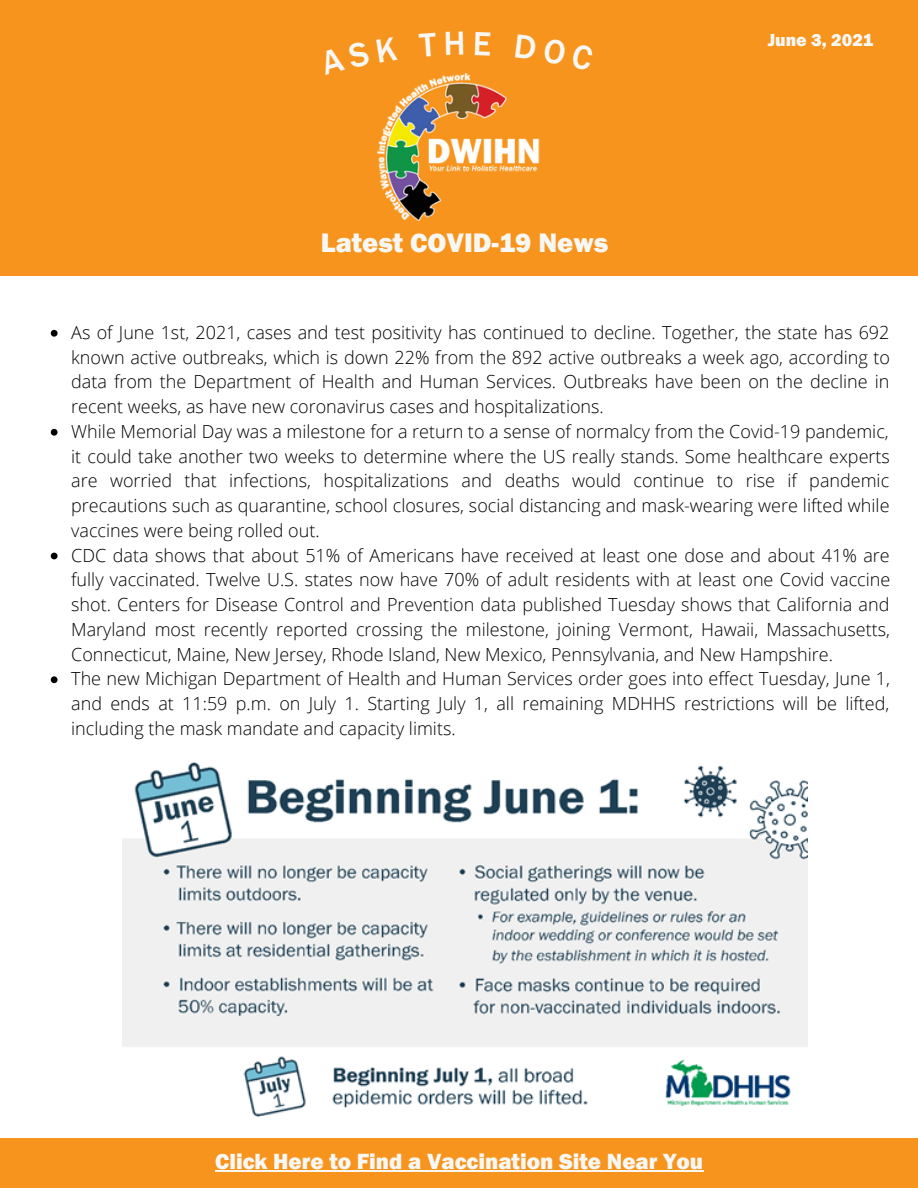
<style>
.page{position:relative;width:918px;height:1188px;background:#fff}
.page>*{position:absolute;margin:0;border:0;box-sizing:border-box;transform-origin:0 0}
.t1{font:800 27.6px "Franklin Gothic";color:#f7f7f3}
.t2{font:800 22.65px "Franklin Gothic";color:#f7f7f3}
.t3{font:300 18px/24.8px "Open Sans";color:#000;text-align:justify}
.t4{font:800 18px "Franklin Gothic";color:#f7f7f3}
</style>
<div class="page">
<div style="left:0;top:0;width:918px;height:276px;background:#f7941d"></div>
<img style="left:378px;top:74px;width:162px;height:146px">
<div style="left:0;top:1139px;width:918px;height:49px;background:#f7941d"></div>
<img style="left:123px;top:761px;width:685px;height:357px">
<hr style="left:215px;top:1171px;width:488px;height:1px;background:#f7f7f3">
<svg style="left:51px;top:330px;width:7px;height:7px"></svg>
<svg style="left:51px;top:429px;width:7px;height:7px"></svg>
<svg style="left:51px;top:553px;width:7px;height:6px"></svg>
<svg style="left:51px;top:676px;width:7px;height:7px"></svg>
<p class="t1" style="left:321px;top:227px;width:289px">Latest COVID-19 News</p>
<p class="t4" style="left:768px;top:30px;width:107px">June 3, 2021</p>
<p class="t3" style="left:71px;top:320px;width:820px">As of June 1st, 2021, cases and test positivity has continued to decline. Together, the state has 692 known active outbreaks, which is down 22% from the 892 active outbreaks a week ago, according to data from the Department of Health and Human Services. Outbreaks have been on the decline in recent weeks, as have new coronavirus cases and hospitalizations.</p>
<p class="t3" style="left:71px;top:419px;width:820px">While Memorial Day was a milestone for a return to a sense of normalcy from the Covid-19 pandemic, it could take another two weeks to determine where the US really stands. Some healthcare experts are worried that infections, hospitalizations and deaths would continue to rise if pandemic precautions such as quarantine, school closures, social distancing and mask-wearing were lifted while vaccines were being rolled out.</p>
<p class="t3" style="left:71px;top:542px;width:821px">CDC data shows that about 51% of Americans have received at least one dose and about 41% are fully vaccinated. Twelve U.S. states now have 70% of adult residents with at least one Covid vaccine shot. Centers for Disease Control and Prevention data published Tuesday shows that California and Maryland most recently reported crossing the milestone, joining Vermont, Hawaii, Massachusetts, Connecticut, Maine, New Jersey, Rhode Island, New Mexico, Pennsylvania, and New Hampshire.</p>
<p class="t3" style="left:71px;top:666px;width:820px">The new Michigan Department of Health and Human Services order goes into effect Tuesday, June 1, and ends at 11:59 p.m. on July 1. Starting July 1, all remaining MDHHS restrictions will be lifted, including the mask mandate and capacity limits.</p>
<p class="t2" style="left:215px;top:1149px;width:490px">Click Here to Find a Vaccination Site Near You</p>
</div>
